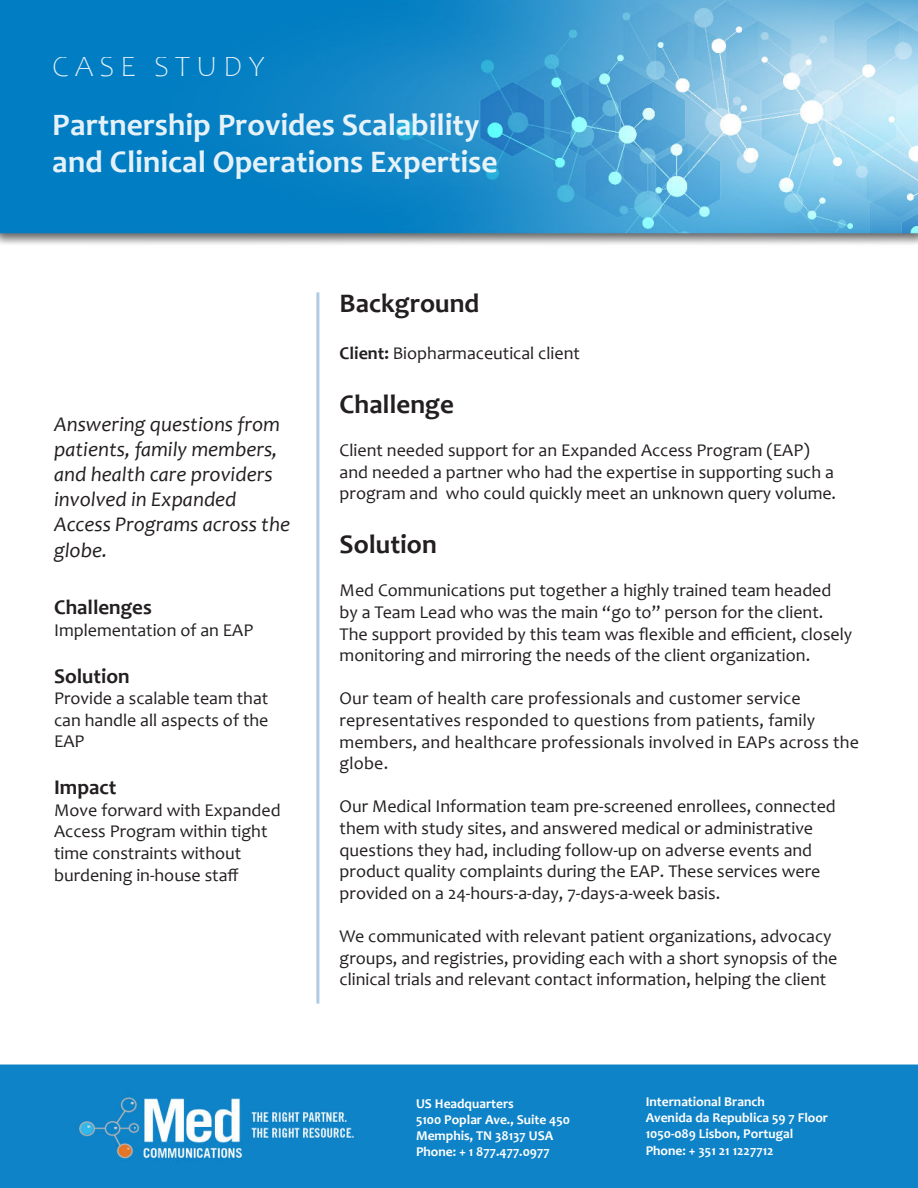
<style>
.page{position:relative;width:918px;height:1188px;background:#fff}
.page>*{position:absolute;margin:0;border:0;box-sizing:border-box;transform-origin:0 0}
.t1{font:700 31.5px/37.8px "Candara";color:#fff}
.t2{font:300 30px "Candara";letter-spacing:.2em;color:#fff}
.t3{font:700 27px "Candara";color:#231f20}
.t4{font:italic 21px/25.2px "Candara";color:#231f20}
.t5{font:700 21px "Candara";color:#231f20}
.t6{font:18px/21.6px "Candara";color:#231f20}
.t7{font:700 13.5px/16.2px "Candara";color:#fff}
.s1{font-weight:700}
</style>
<div class="page">
<img style="left:0;top:0;width:918px;height:244px">
<hr style="left:316px;top:292px;width:3px;height:712px;background:#afcae3">
<div style="left:0;top:1065px;width:918px;height:123px;background:#0f83c7"></div>
<img style="left:71px;top:1089px;width:284px;height:76px">
<div style="left:68px;top:1086px;width:290px;height:82px;border:2px solid #0f83c7"></div>
<h2 class="t2" style="left:53px;top:49px;width:214px">CASE STUDY</h2>
<h1 class="t1" style="left:53px;top:108px;width:446px">Partnership Provides Scalability and Clinical Operations Expertise</h1>
<p class="t4" style="left:54px;top:413px;width:238px">Answering questions from patients, family members, and health care providers involved in Expanded<br>Access Programs across the globe.</p>
<p class="t5" style="left:54px;top:600px;width:99px">Challenges</p>
<p class="t6" style="left:54px;top:621px;width:201px">Implementation of an EAP</p>
<p class="t5" style="left:54px;top:668px;width:77px">Solution</p>
<p class="t6" style="left:54px;top:689px;width:216px;text-align:justify">Provide a scalable team that can handle all aspects of the EAP</p>
<p class="t5" style="left:54px;top:780px;width:64px">Impact</p>
<p class="t6" style="left:54px;top:801px;width:228px">Move forward with Expanded<br>Access Program within tight time constraints without burdening in-house staff</p>
<h3 class="t3" style="left:340px;top:293px;width:141px">Background</h3>
<p class="t6" style="left:340px;top:344px;width:242px"><span class="s1">Client:</span> Biopharmaceutical client</p>
<h3 class="t3" style="left:340px;top:394px;width:116px">Challenge</h3>
<p class="t6" style="left:340px;top:441px;width:498px">Client needed support for an Expanded Access Program (EAP) and needed a partner who had the expertise in supporting such a program and who could quickly meet an unknown query volume.</p>
<h3 class="t3" style="left:340px;top:534px;width:99px">Solution</h3>
<p class="t6" style="left:340px;top:581px;width:514px">Med Communications put together a highly trained team headed by a Team Lead who was the main “go to” person for the client.<br>The support provided by this team was flexible and efficient, closely monitoring and mirroring the needs of the client organization.</p>
<p class="t6" style="left:340px;top:689px;width:521px">Our team of health care professionals and customer service representatives responded to questions from patients, family members, and healthcare professionals involved in EAPs across the globe.</p>
<p class="t6" style="left:340px;top:796px;width:498px">Our Medical Information team pre-screened enrollees, connected them with study sites, and answered medical or administrative questions they had, including follow-up on adverse events and product quality complaints during the EAP. These services were provided on a 24-hours-a-day, 7-days-a-week basis.</p>
<p class="t6" style="left:340px;top:925px;width:499px">We communicated with relevant patient organizations, advocacy groups, and registries, providing each with a short synopsis of the clinical trials and relevant contact information, helping the client</p>
<p class="t7" style="left:416px;top:1096px;width:156px">US Headquarters<br>5100 Poplar Ave., Suite 450<br>Memphis, TN 38137 USA<br>Phone: + 1 877.477.0977</p>
<p class="t7" style="left:646px;top:1095px;width:184px">International Branch<br>Avenida da Republica 59 7 Floor<br>1050-089 Lisbon, Portugal<br>Phone: + 351 21 1227712</p>
</div>
